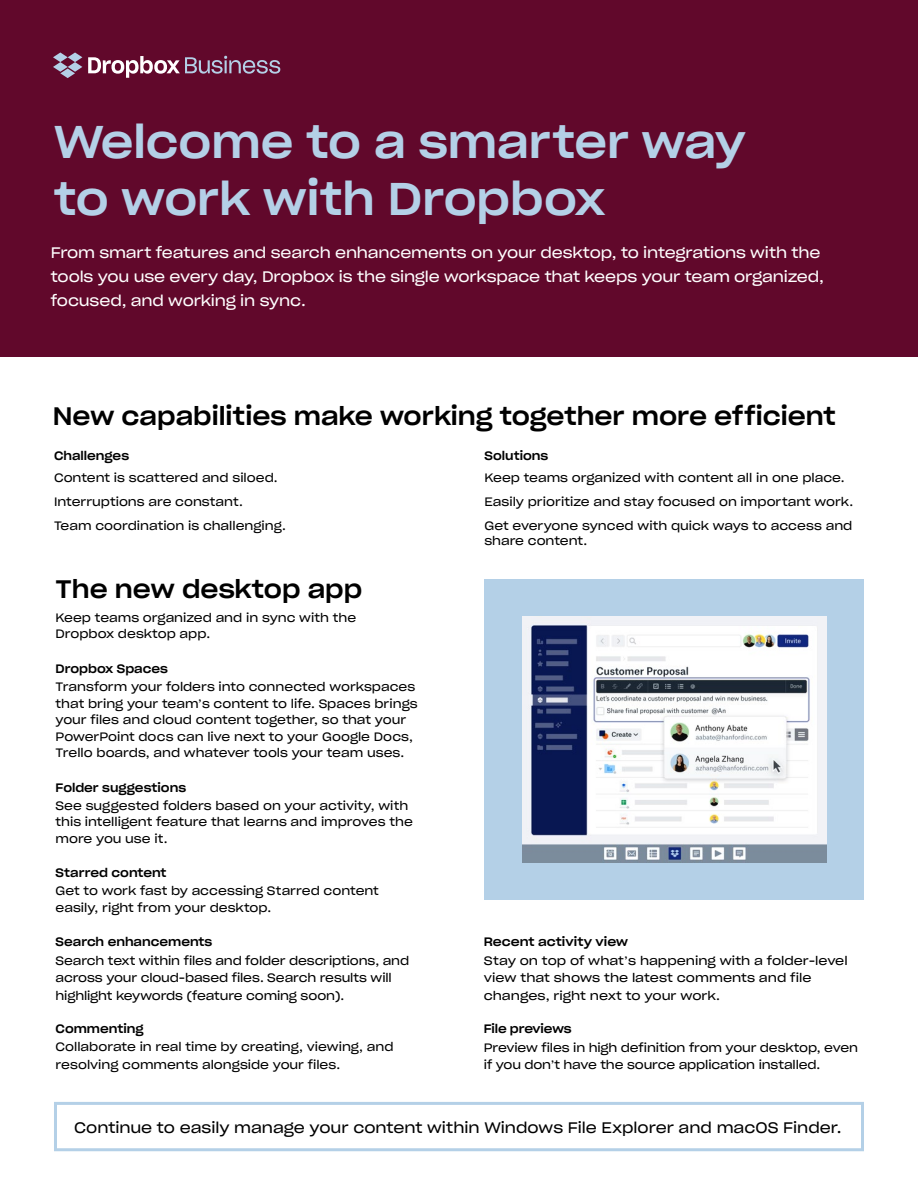
<style>
.page{position:relative;width:918px;height:1188px;background:#fff}
.page>*{position:absolute;margin:0;border:0;box-sizing:border-box;transform-origin:0 0}
.t1{font:45px/57px "Sharp Grotesk Medium 22";color:#b4d0e7}
.Descriptions{font:24.9px "Sharp Grotesk Medium 22";color:#000}
.t2{font:15px/24px "Sharp Grotesk Book 22";letter-spacing:-.01em;color:#fff}
.quote_credit{font:15px "Sharp Grotesk Book 22";color:#000}
.quote_credit-2{font:12px/16.5px "Sharp Grotesk Book 22";color:#000}
.quote_credit-3{font:12px "Sharp Grotesk Medium 22";letter-spacing:-.005em;color:#000}
.Descriptions-2{font:12px/15px "Sharp Grotesk Book 22";color:#000}
</style>
<div class="page">
<div style="left:0;top:0;width:918px;height:357px;background:#61082b"></div>
<svg style="left:53px;top:52px;width:29px;height:26px"></svg>
<svg style="left:88px;top:56px;width:192px;height:22px"></svg>
<div style="left:484px;top:580px;width:380px;height:320px;background:#b4d0e7"></div>
<img style="left:522px;top:617px;width:304px;height:245px">
<div style="left:54px;top:1102px;width:810px;height:49px;border:3px solid #b4d0e7"></div>
<h1 class="t1" style="left:54px;top:111px;width:693px">Welcome to a smarter way to work with Dropbox</h1>
<h2 class="t2" style="left:51px;top:240px;width:775px">From smart features and search enhancements on your desktop, to integrations with the tools you use every day, Dropbox is the single workspace that keeps your team organized, focused, and working in sync.</h2>
<p class="Descriptions" style="left:53px;top:394px;width:784px">New capabilities make working together more efficient</p>
<p class="quote_credit-3" style="left:484px;top:445px;width:65px">Solutions</p>
<p class="quote_credit-2" style="left:484px;top:469px;width:362px">Keep teams organized with content all in one place.</p>
<p class="quote_credit-2" style="left:484px;top:493px;width:370px">Easily prioritize and stay focused on important work.</p>
<p class="Descriptions-2" style="left:484px;top:518px;width:369px">Get everyone synced with quick ways to access and share content.</p>
<p class="quote_credit-3" style="left:54px;top:445px;width:77px">Challenges</p>
<p class="quote_credit-2" style="left:54px;top:469px;width:225px">Content is scattered and siloed.</p>
<p class="quote_credit-2" style="left:54px;top:493px;width:190px">Interruptions are constant.</p>
<p class="quote_credit-2" style="left:54px;top:517px;width:233px">Team coordination is challenging.</p>
<p class="Descriptions" style="left:56px;top:567px;width:308px">The new desktop app</p>
<h2 class="quote_credit-2" style="left:56px;top:609px;width:302px">Keep teams organized and in sync with the<br>Dropbox desktop app.</h2>
<p class="quote_credit-3" style="left:56px;top:659px;width:114px">Dropbox Spaces</p>
<p class="quote_credit-2" style="left:56px;top:678px;width:364px">Transform your folders into connected workspaces that bring your team’s content to life. Spaces brings your files and cloud content together, so that your PowerPoint docs can live next to your Google Docs, Trello boards, and whatever tools your team uses.</p>
<p class="quote_credit-3" style="left:56px;top:777px;width:132px">Folder suggestions</p>
<p class="quote_credit-2" style="left:56px;top:797px;width:359px">See suggested folders based on your activity, with this intelligent feature that learns and improves the more you use it.</p>
<p class="quote_credit-3" style="left:56px;top:863px;width:113px">Starred content</p>
<p class="quote_credit-2" style="left:56px;top:882px;width:325px">Get to work fast by accessing Starred content easily, right from your desktop.</p>
<p class="quote_credit-3" style="left:56px;top:932px;width:158px">Search enhancements</p>
<p class="quote_credit-2" style="left:56px;top:952px;width:355px;line-height:17.2px">Search text within files and folder descriptions, and across your cloud-based files. Search results will highlight keywords (feature coming soon).</p>
<p class="quote_credit-3" style="left:56px;top:1018px;width:89px">Commenting</p>
<p class="quote_credit-2" style="left:56px;top:1038px;width:340px;line-height:17.2px">Collaborate in real time by creating, viewing, and resolving comments alongside your files.</p>
<p class="quote_credit-3" style="left:484px;top:932px;width:146px">Recent activity view</p>
<p class="quote_credit-2" style="left:484px;top:952px;width:365px;line-height:17.2px">Stay on top of what’s happening with a folder-level view that shows the latest comments and file changes, right next to your work.</p>
<p class="quote_credit-3" style="left:484px;top:1018px;width:89px">File previews</p>
<p class="quote_credit-2" style="left:484px;top:1039px;width:376px;line-height:17.2px">Preview files in high definition from your desktop, even if you don’t have the source application installed.</p>
<p class="quote_credit" style="left:74px;top:1116px;width:769px">Continue to easily manage your content within Windows File Explorer and macOS Finder.</p>
</div>
